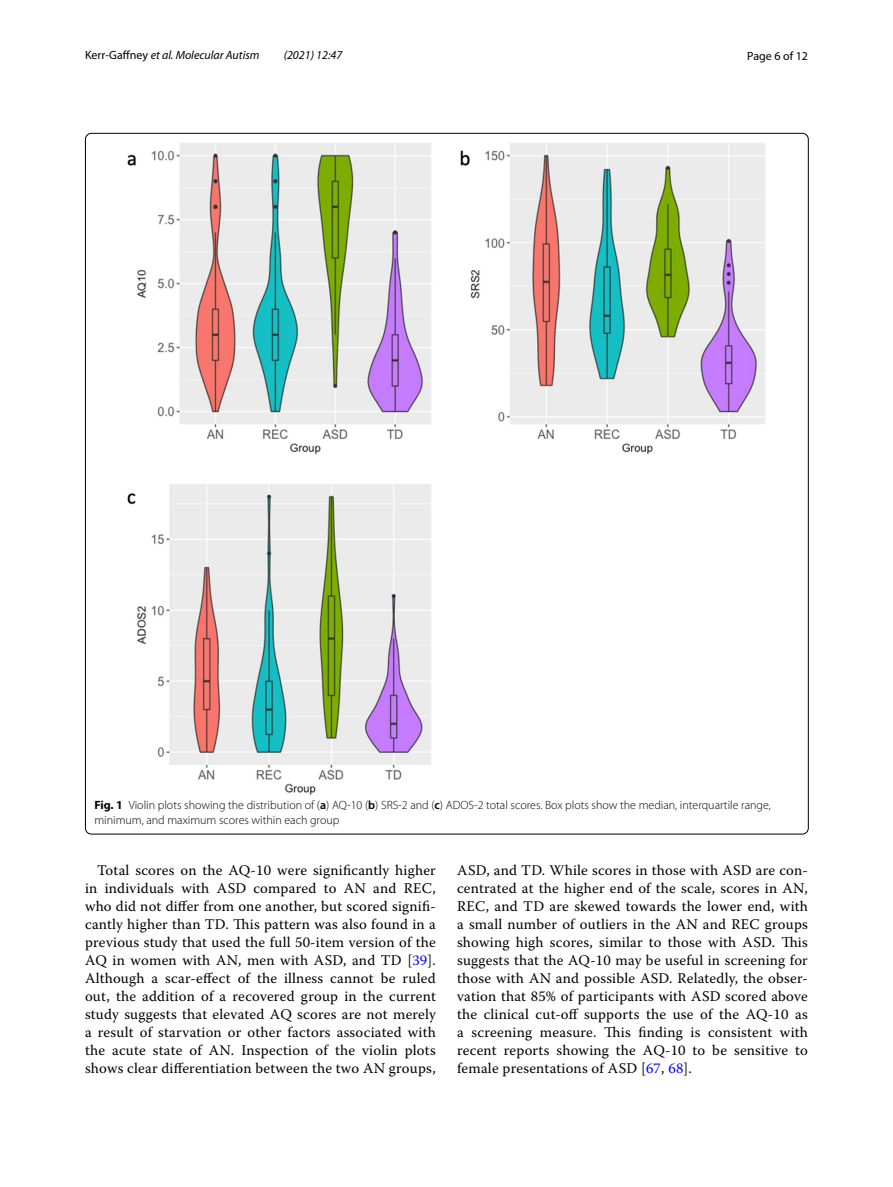
<style>
.page{position:relative;width:893px;height:1187px;background:#fff}
.page>*{position:absolute;margin:0;border:0;box-sizing:border-box;transform-origin:0 0}
.t1{font:14.7px/18px "Warnock Pro";letter-spacing:.015em;color:#000;text-align:justify}
.t2{font:300 12px/15px "Myriad Pro";color:#000}
.t3{font:italic 12px "Myriad Pro";color:#000}
.t4{font:12px "Myriad Pro";color:#000}
.s1{font-style:normal}
.s2{font-weight:700}
.s3{font-weight:600}
.s4{color:#00f}
</style>
<div class="page">
<img style="left:128px;top:143px;width:637px;height:651px">
<p class="t3" style="left:85px;top:48px;width:176px"><span class="s1">Kerr‑Gaffney</span> et al. Molecular Autism</p>
<p class="t3" style="left:284px;top:48px;width:60px">(2021) 12:47</p>
<p class="t4" style="left:747px;top:48px;width:62px">Page 6 of 12</p>
<p class="t2" style="left:94px;top:798px;width:678px"><span class="s2">Fig. 1</span> Violin plots showing the distribution of (<span class="s3">a</span>) AQ-10 (<span class="s3">b</span>) SRS-2 and (<span class="s3">c</span>) ADOS-2 total scores. Box plots show the median, interquartile range, minimum, and maximum scores within each group</p>
<p class="t1" style="left:85px;top:860px;width:352px;text-indent:12px">Total scores on the AQ-10 were significantly higher in individuals with ASD compared to AN and REC, who did not differ from one another, but scored signifi&shy;cantly higher than TD. This pattern was also found in a previous study that used the full 50-item version of the AQ in women with AN, men with ASD, and TD [<span class="s4">39</span>].<br>Although a scar-effect of the illness cannot be ruled out, the addition of a recovered group in the current study suggests that elevated AQ scores are not merely a result of starvation or other factors associated with the acute state of AN. Inspection of the violin plots shows clear differentiation between the two AN groups,</p>
<p class="t1" style="left:457px;top:860px;width:352px">ASD, and TD. While scores in those with ASD are con&shy;centrated at the higher end of the scale, scores in AN, REC, and TD are skewed towards the lower end, with a small number of outliers in the AN and REC groups showing high scores, similar to those with ASD. This suggests that the AQ-10 may be useful in screening for those with AN and possible ASD. Relatedly, the obser&shy;vation that 85% of participants with ASD scored above the clinical cut-off supports the use of the AQ-10 as a screening measure. This finding is consistent with recent reports showing the AQ-10 to be sensitive to female presentations of ASD [<span class="s4">67</span>, <span class="s4">68</span>].</p>
</div>
